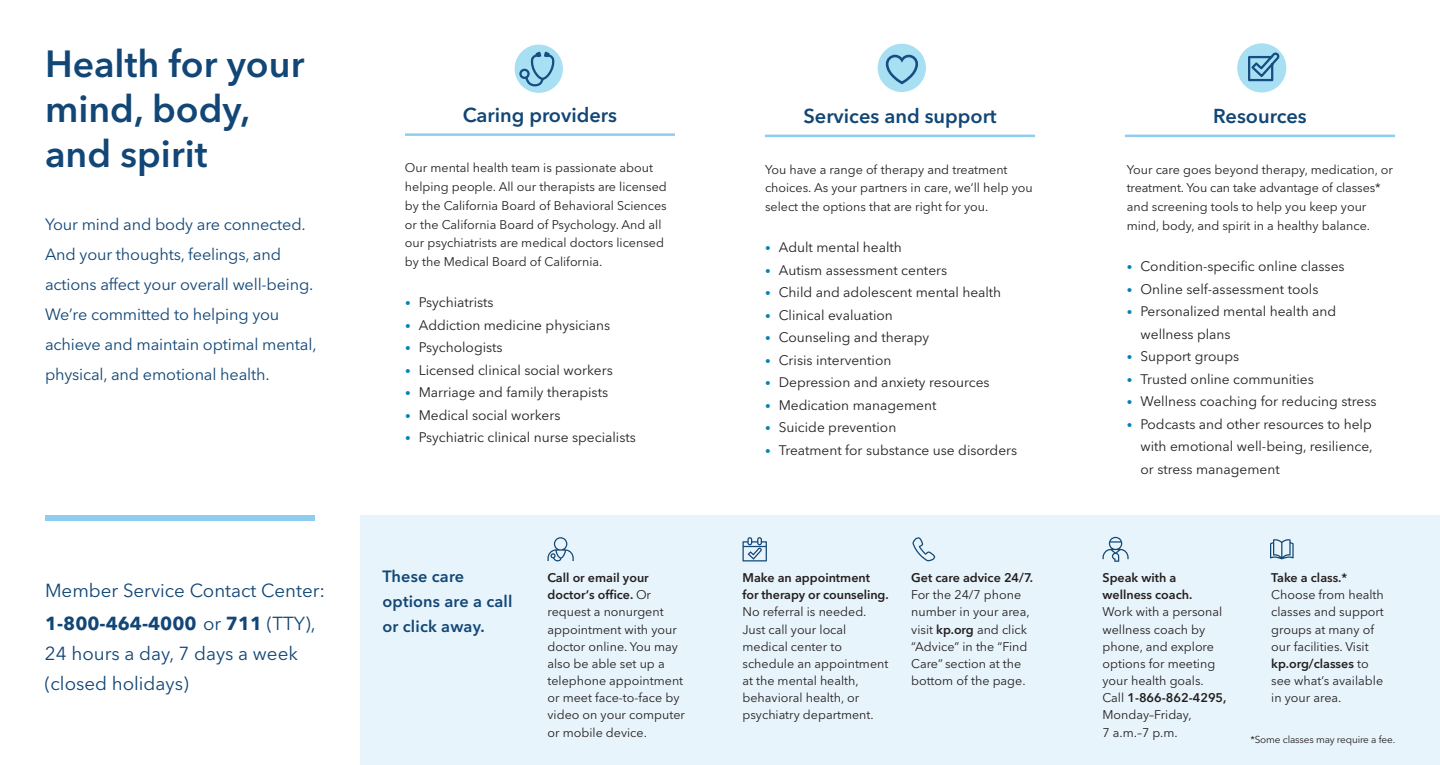
<style>
.page{position:relative;width:1440px;height:765px;background:#fff}
.page>*{position:absolute;margin:0;border:0;box-sizing:border-box;transform-origin:0 0}
.SubHead_Demi__20_23{font:600 37.5px/45px "Avenir Next LT Pro";color:#114676}
.BodyCopy_Roman__10_1{font:600 20px "Avenir Next LT Pro";color:#114676}
.BodyCopy_Demi__11_5{font:18.75px/30px "Avenir Next LT Pro";color:#114676}
.SubHead_Demi__20_23-2{font:16.25px/30px "Avenir Next LT Pro";letter-spacing:-.01em;color:#114676}
.BodyCopy_Demi__11_5-2{font:600 16.25px/25px "Avenir Next LT Pro";letter-spacing:.01em;color:#114676}
.t1{font:13.75px/22.5px "Avenir Next LT Pro";color:#231f20}
.BodyCopy_Demi__11_5-3{font:12.5px/17.2px "Avenir Next LT Pro";color:#231f20}
.BodyCopy_Book__10_13{font:12.5px/18.8px "Avenir Next LT Pro";color:#231f20}
.Disclaimer{font:10px "Avenir Next LT Pro";letter-spacing:-.015em;color:#231f20}
.s1{font-weight:700}
.s2{font-size:11.25px;color:#0082bb}
.s3{font-weight:600}
</style>
<div class="page">
<div style="left:360px;top:516px;width:1080px;height:249px;background:#e8f4fb"></div>
<div style="left:45px;top:516px;width:270px;height:5px;background:#8fcdf0"></div>
<svg style="left:1270px;top:539px;width:24px;height:20px"></svg>
<svg style="left:743px;top:537px;width:24px;height:24px"></svg>
<svg style="left:912px;top:537px;width:24px;height:24px"></svg>
<svg style="left:548px;top:537px;width:26px;height:24px"></svg>
<svg style="left:1102px;top:537px;width:27px;height:25px"></svg>
<hr style="left:405px;top:133px;width:270px;height:3px;background:#8fcdf0">
<div style="left:515px;top:45px;width:48px;height:48px;background:#a8dff2;border-radius:50%"></div>
<svg style="left:518px;top:50px;width:38px;height:38px"></svg>
<hr style="left:1125px;top:135px;width:270px;height:2px;background:#8fcdf0">
<div style="left:1237px;top:43px;width:49px;height:49px;background:#a8dff2;border-radius:50%"></div>
<svg style="left:1248px;top:51px;width:33px;height:31px"></svg>
<hr style="left:765px;top:135px;width:270px;height:2px;background:#8fcdf0">
<div style="left:878px;top:44px;width:48px;height:48px;background:#a8dff2;border-radius:50%"></div>
<svg style="left:885px;top:54px;width:33px;height:31px"></svg>
<p class="SubHead_Demi__20_23" style="left:45px;top:41px;width:261px">Health for your mind, body, and spirit</p>
<p class="SubHead_Demi__20_23-2" style="left:45px;top:209px;width:273px">Your mind and body are connected.<br>And your thoughts, feelings, and actions affect your overall well-being.<br>We’re committed to helping you achieve and maintain optimal mental, physical, and emotional health.</p>
<p class="BodyCopy_Demi__11_5" style="left:45px;top:575px;width:282px">Member Service Contact Center:</p>
<p class="BodyCopy_Demi__11_5" style="left:45px;top:608px;width:272px"><span class="s1">1-800-464-4000</span> or <span class="s1">711</span> (TTY),<br>24 hours a day, 7 days a week (closed holidays)</p>
<p class="BodyCopy_Roman__10_1" style="left:463px;top:103px;width:156px">Caring providers</p>
<p class="BodyCopy_Roman__10_1" style="left:803px;top:104px;width:195px">Services and support</p>
<p class="BodyCopy_Roman__10_1" style="left:1213px;top:104px;width:95px">Resources</p>
<p class="BodyCopy_Book__10_13" style="left:405px;top:159px;width:263px">Our mental health team is passionate about helping people. All our therapists are licensed by the California Board of Behavioral Sciences or the California Board of Psychology. And all our psychiatrists are medical doctors licensed by the Medical Board of California.</p>
<p class="t1" style="left:405px;top:291px;width:90px"><span class="s2">•</span> Psychiatrists</p>
<p class="t1" style="left:405px;top:314px;width:207px"><span class="s2">•</span> Addiction medicine physicians</p>
<p class="t1" style="left:405px;top:336px;width:99px"><span class="s2">•</span> Psychologists</p>
<p class="t1" style="left:405px;top:359px;width:209px"><span class="s2">•</span> Licensed clinical social workers</p>
<p class="t1" style="left:405px;top:381px;width:205px"><span class="s2">•</span> Marriage and family therapists</p>
<p class="t1" style="left:405px;top:404px;width:157px"><span class="s2">•</span> Medical social workers</p>
<p class="t1" style="left:405px;top:426px;width:232px"><span class="s2">•</span> Psychiatric clinical nurse specialists</p>
<p class="BodyCopy_Demi__11_5-2" style="left:382px;top:564px;width:132px">These care options are a call or click away.</p>
<p class="BodyCopy_Demi__11_5-3" style="left:548px;top:569px;width:139px"><span class="s3">Call or email your doctor‘s office.</span> Or request a nonurgent appointment with your doctor online. You may also be able set up a telephone appointment or meet face-to-face by video on your computer or mobile device.</p>
<p class="BodyCopy_Book__10_13" style="left:765px;top:160px;width:269px">You have a range of therapy and treatment choices. As your partners in care, we’ll help you select the options that are right for you.</p>
<p class="t1" style="left:765px;top:236px;width:138px"><span class="s2">•</span> Adult mental health</p>
<p class="t1" style="left:765px;top:259px;width:184px"><span class="s2">•</span> Autism assessment centers</p>
<p class="t1" style="left:765px;top:281px;width:238px"><span class="s2">•</span> Child and adolescent mental health</p>
<p class="t1" style="left:765px;top:304px;width:129px"><span class="s2">•</span> Clinical evaluation</p>
<p class="t1" style="left:765px;top:326px;width:166px"><span class="s2">•</span> Counseling and therapy</p>
<p class="t1" style="left:765px;top:349px;width:128px"><span class="s2">•</span> Crisis intervention</p>
<p class="t1" style="left:765px;top:371px;width:226px"><span class="s2">•</span> Depression and anxiety resources</p>
<p class="t1" style="left:765px;top:394px;width:173px"><span class="s2">•</span> Medication management</p>
<p class="t1" style="left:765px;top:416px;width:133px"><span class="s2">•</span> Suicide prevention</p>
<p class="t1" style="left:765px;top:439px;width:254px"><span class="s2">•</span> Treatment for substance use disorders</p>
<p class="BodyCopy_Book__10_13" style="left:1127px;top:160px;width:268px">Your care goes beyond therapy, medication, or treatment. You can take advantage of classes* and screening tools to help you keep your mind, body, and spirit in a healthy balance.</p>
<p class="t1" style="left:1127px;top:255px;width:219px"><span class="s2">•</span> Condition-specific online classes</p>
<p class="t1" style="left:1127px;top:278px;width:193px"><span class="s2">•</span> Online self-assessment tools</p>
<p class="t1" style="left:1141px;top:300px;width:197px;text-indent:-14px"><span class="s2">•</span> Personalized mental health and wellness plans</p>
<p class="t1" style="left:1127px;top:345px;width:114px"><span class="s2">•</span> Support groups</p>
<p class="t1" style="left:1127px;top:368px;width:189px"><span class="s2">•</span> Trusted online communities</p>
<p class="t1" style="left:1127px;top:390px;width:251px"><span class="s2">•</span> Wellness coaching for reducing stress</p>
<p class="t1" style="left:1141px;top:413px;width:234px;text-align:justify;text-indent:-14px"><span class="s2">•</span> Podcasts and other resources to help with emotional well-being, resilience, or stress management</p>
<p class="BodyCopy_Demi__11_5-3" style="left:742px;top:569px;width:148px"><span class="s3">Make an appointment for therapy or counseling.<br></span>No referral is needed.<br>Just call your local medical center to schedule an appointment at the mental health, behavioral health, or psychiatry department.</p>
<p class="BodyCopy_Demi__11_5-3" style="left:911px;top:569px;width:123px"><span class="s3">Get care advice 24/7.<br></span>For the 24/7 phone number in your area, visit <span class="s3">kp.org</span> and click “Advice” in the “Find<br>Care” section at the bottom of the page.</p>
<p class="BodyCopy_Demi__11_5-3" style="left:1102px;top:569px;width:126px"><span class="s3">Speak with a wellness coach.<br></span>Work with a personal wellness coach by phone, and explore options for meeting your health goals.<br>Call <span class="s3">1-866-862-4295,<br></span>Monday–Friday,<br>7 a.m.–7 p.m.</p>
<p class="BodyCopy_Demi__11_5-3" style="left:1271px;top:569px;width:114px"><span class="s3">Take a class.*<br></span>Choose from health classes and support groups at many of our facilities. Visit <span class="s3">kp.org/classes</span> to see what’s available in your area.</p>
<p class="Disclaimer" style="left:1250px;top:733px;width:146px">*Some classes may require a fee.</p>
</div>
